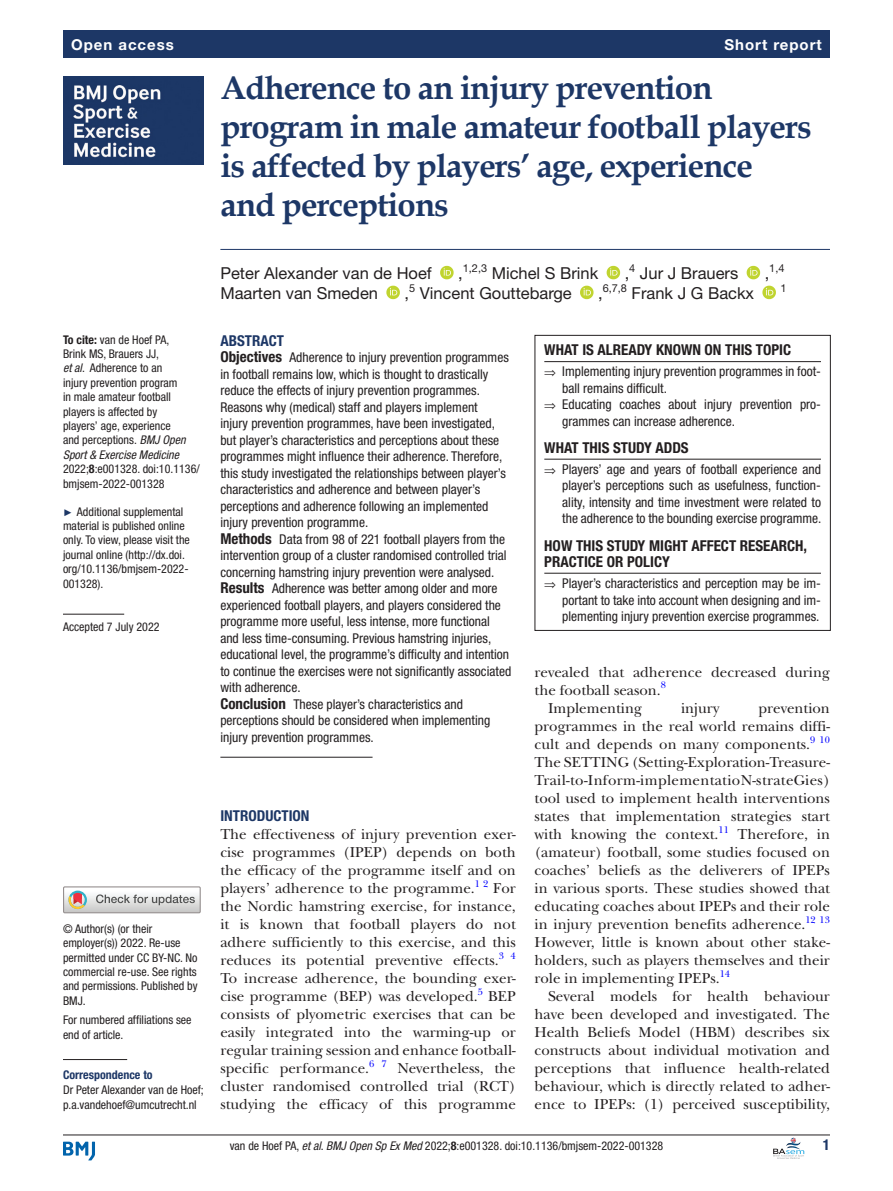
<style>
.page{position:relative;width:893px;height:1191px;background:#fff}
.page>*{position:absolute;margin:0;border:0;box-sizing:border-box;transform-origin:0 0}
.t1{font:700 33px/39px "Book Antiqua";letter-spacing:-.025em;color:#1d3766}
.t2{font:16.5px "Helvetica Neue LT Std";color:#231f20}
.t3{font:15px/18px "New Baskerville";color:#231f20;text-align:justify}
.t4{font:700 condensed 15px/16.5px "Helvetica Neue LT Std";color:#231f20}
.t5{font:700 condensed 15px "Helvetica Neue LT Std";color:#1d3766}
.t6{font:700 15px "Helvetica Neue LT Std";letter-spacing:.065em;color:#fff}
.t7{font:condensed 13.5px/16.5px "Helvetica Neue LT Std";color:#231f20;text-align:justify}
.t8{font:condensed 12px/14.4px "Helvetica Neue LT Std";color:#231f20}
.t9{font:700 condensed 12px "Helvetica Neue LT Std";color:#1d3766}
.t10{font:10.95px "Helvetica Neue LT Std";color:#231f20}
.t11{font:9.9px "New Baskerville";color:#00f}
.s1{font-weight:700}
.s2{font-style:italic}
.s3{font-family:"Arial";font-stretch:normal;font-size:9.75px;color:#1d3766}
.s4{font-weight:700;font-size:15px}
</style>
<div class="page">
<hr style="left:63px;top:1134px;width:767px;height:1px;background:#231f20">
<svg style="left:63px;top:1141px;width:32px;height:19px"></svg>
<svg style="left:773px;top:1137px;width:31px;height:22px"></svg>
<div style="left:63px;top:31px;width:767px;height:27px;background:#1d3766"></div>
<hr style="left:220px;top:249px;width:610px;height:1px;background:#1d3766">
<svg style="left:440px;top:266px;width:14px;height:13px"></svg>
<svg style="left:607px;top:266px;width:13px;height:13px"></svg>
<svg style="left:747px;top:266px;width:13px;height:13px"></svg>
<svg style="left:386px;top:286px;width:14px;height:13px"></svg>
<svg style="left:580px;top:286px;width:13px;height:13px"></svg>
<svg style="left:762px;top:286px;width:14px;height:13px"></svg>
<hr style="left:63px;top:614px;width:61px;height:1px;background:#231f20">
<hr style="left:63px;top:1059px;width:64px;height:1px;background:#231f20">
<div style="left:63px;top:886px;width:138px;height:27px;border:1px solid #969090"></div>
<svg style="left:64px;top:887px;width:136px;height:25px"></svg>
<img style="left:63px;top:77px;width:140px;height:88px">
<hr style="left:220px;top:757px;width:153px;height:1px;background:#231f20">
<hr style="left:544px;top:361px;width:277px;height:1px;background:#231f20">
<hr style="left:544px;top:459px;width:277px;height:1px;background:#231f20">
<hr style="left:544px;top:573px;width:277px;height:1px;background:#231f20">
<div style="left:535px;top:335px;width:296px;height:296px;border:1px solid #231f20"></div>
<p class="t6" style="left:71px;top:35px;width:104px">Open access</p>
<p class="t6" style="left:725px;top:35px;width:99px">Short report</p>
<h1 class="t1" style="left:220px;top:68px;width:593px">Adherence to an injury prevention program in male amateur football players is affected by players’ age, experience and perceptions</h1>
<p class="t2" style="left:220px;top:264px;width:213px">Peter Alexander van de Hoef</p>
<p class="t10" style="left:463px;top:261px;width:26px">1,2,3</p>
<p class="t2" style="left:492px;top:264px;width:108px">Michel S Brink</p>
<p class="t2" style="left:458px;top:264px;width:6px">,</p>
<p class="t10" style="left:629px;top:261px;width:8px">4</p>
<p class="t2" style="left:640px;top:264px;width:100px">Jur J Brauers</p>
<p class="t2" style="left:625px;top:264px;width:6px">,</p>
<p class="t10" style="left:769px;top:261px;width:17px">1,4</p>
<p class="t2" style="left:765px;top:264px;width:6px">,</p>
<p class="t8" style="left:63px;top:332px;width:138px"><span class="s1">To cite:</span> van de Hoef PA,<br>Brink MS, Brauers JJ,<br><span class="s2">et al</span>. Adherence to an<br>injury prevention program<br>in male amateur football players is affected by<br>players’ age, experience<br>and perceptions. <span class="s2">BMJ Open<br>Sport &amp; Exercise Medicine<br></span>2022;<span class="s1">8</span>:e001328. doi:10.1136/ bmjsem-2022-001328</p>
<p class="t8" style="left:63px;top:504px;width:128px"><span class="s3">►</span> Additional supplemental material is published online only. To view, please visit the journal online (http://dx.doi. org/10.1136/bmjsem-2022-<br>001328).</p>
<p class="t8" style="left:63px;top:619px;width:98px">Accepted 7 July 2022</p>
<p class="t8" style="left:63px;top:921px;width:136px">© Author(s) (or their employer(s)) 2022. Re-use permitted under CC BY-NC. No commercial re-use. See rights and permissions. Published by<br>BMJ.</p>
<p class="t8" style="left:63px;top:1012px;width:130px;line-height:15px">For numbered affiliations see end of article.</p>
<p class="t9" style="left:63px;top:1068px;width:91px">Correspondence to</p>
<p class="t8" style="left:63px;top:1082px;width:142px;line-height:15px">Dr Peter Alexander van de Hoef; p.a.vandehoef@umcutrecht.nl</p>
<p class="t2" style="left:220px;top:283px;width:159px">Maarten van Smeden</p>
<p class="t10" style="left:603px;top:281px;width:26px">6,7,8</p>
<p class="t2" style="left:632px;top:283px;width:124px">Frank J G Backx</p>
<p class="t10" style="left:780px;top:281px;width:8px">1</p>
<p class="t10" style="left:409px;top:281px;width:8px">5</p>
<p class="t2" style="left:420px;top:283px;width:154px">Vincent Gouttebarge</p>
<p class="t2" style="left:598px;top:283px;width:6px">,</p>
<p class="t2" style="left:404px;top:283px;width:6px">,</p>
<p class="t5" style="left:220px;top:331px;width:65px">ABSTRACT</p>
<p class="t7" style="left:220px;top:349px;width:292px;text-align:left"><span class="s4">Objectives</span> Adherence to injury prevention programmes in football remains low, which is thought to drastically reduce the effects of injury prevention programmes.<br>Reasons why (medical) staff and players implement<br>injury prevention programmes, have been investigated, but player’s characteristics and perceptions about these programmes might influence their adherence. Therefore, this study investigated the relationships between player’s characteristics and adherence and between player’s perceptions and adherence following an implemented injury prevention programme.<br><span class="s4">Methods</span> Data from 98 of 221 football players from the intervention group of a cluster randomised controlled trial concerning hamstring injury prevention were analysed.<br><span class="s4">Results</span> Adherence was better among older and more experienced football players, and players considered the programme more useful, less intense, more functional and less time-consuming. Previous hamstring injuries, educational level, the programme’s difficulty and intention to continue the exercises were not significantly associated with adherence.<br><span class="s4">Conclusion</span> These player’s characteristics and perceptions should be considered when implementing injury prevention programmes.</p>
<p class="t5" style="left:220px;top:807px;width:91px">INTRODUCTION</p>
<p class="t3" style="left:220px;top:825px;width:297px">The effectiveness of injury prevention exer&shy;cise programmes (IPEP) depends on both the efficacy of the programme itself and on players’ adherence to the programme.</p>
<p class="t11" style="left:475px;top:877px;width:15px">1 2</p>
<p class="t3" style="left:220px;top:879px;width:297px;text-indent:273px">For the Nordic hamstring exercise, for instance, it is known that football players do not adhere sufficiently to this exercise, and this reduces its potential preventive effects.</p>
<p class="t11" style="left:499px;top:949px;width:19px">3 4</p>
<p class="t3" style="left:220px;top:969px;width:297px">To increase adherence, the bounding exer&shy;cise programme (BEP) was developed.</p>
<p class="t11" style="left:478px;top:985px;width:7px">5</p>
<p class="t3" style="left:220px;top:987px;width:297px;text-indent:268px">BEP consists of plyometric exercises that can be easily integrated into the warming-up or regular training session and enhance football&shy;specific performance.</p>
<p class="t11" style="left:369px;top:1057px;width:19px">6 7</p>
<p class="t3" style="left:220px;top:1059px;width:297px;text-indent:177px">Nevertheless, the cluster randomised controlled trial (RCT) studying the efficacy of this programme</p>
<p class="t4" style="left:544px;top:342px;width:248px">WHAT IS ALREADY KNOWN ON THIS TOPIC</p>
<p class="t7" style="left:544px;top:363px;width:278px">⇒ Implementing injury prevention programmes in foot-</p>
<p class="t7" style="left:562px;top:380px;width:106px">ball remains difficult.</p>
<p class="t7" style="left:544px;top:396px;width:278px">⇒ Educating coaches about injury prevention pro-</p>
<p class="t7" style="left:562px;top:413px;width:174px">grammes can increase adherence.</p>
<p class="t4" style="left:544px;top:439px;width:146px">WHAT THIS STUDY ADDS</p>
<p class="t7" style="left:562px;top:461px;width:261px;text-indent:-18px">⇒ Players’ age and years of football experience and player’s perceptions such as usefulness, function&shy;ality, intensity and time investment were related to the adherence to the bounding exercise programme.</p>
<p class="t4" style="left:544px;top:537px;width:264px">HOW THIS STUDY MIGHT AFFECT RESEARCH,<br>PRACTICE OR POLICY</p>
<p class="t7" style="left:562px;top:575px;width:260px;text-indent:-18px">⇒ Player’s characteristics and perception may be im&shy;portant to take into account when designing and im&shy;plementing injury prevention exercise programmes.</p>
<p class="t3" style="left:535px;top:663px;width:297px">revealed that adherence decreased during the football season.</p>
<p class="t11" style="left:661px;top:679px;width:7px">8</p>
<p class="t3" style="left:548px;top:699px;width:95px">Implementing</p>
<p class="t3" style="left:681px;top:699px;width:40px">injury</p>
<p class="t3" style="left:535px;top:699px;width:297px;text-indent:224px">prevention programmes in the real world remains diffi&shy;cult and depends on many components.</p>
<p class="t11" style="left:810px;top:733px;width:21px">9 10</p>
<p class="t3" style="left:535px;top:753px;width:297px">The SETTING (Setting-Exploration-Treasure-Trail-to-Inform-implementatioN-strateGies) tool used to implement health interventions states that implementation strategies start with knowing the context.</p>
<p class="t11" style="left:718px;top:823px;width:12px">11</p>
<p class="t3" style="left:535px;top:825px;width:297px;text-indent:203px">Therefore, in (amateur) football, some studies focused on coaches’ beliefs as the deliverers of IPEPs in various sports. These studies showed that educating coaches about IPEPs and their role in injury prevention benefits adherence.</p>
<p class="t11" style="left:805px;top:913px;width:26px">12 13</p>
<p class="t3" style="left:535px;top:933px;width:297px">However, little is known about other stake&shy;holders, such as players themselves and their role in implementing IPEPs.</p>
<p class="t11" style="left:720px;top:967px;width:12px">14</p>
<p class="t3" style="left:535px;top:987px;width:297px;text-indent:14px">Several models for health behaviour have been developed and investigated. The Health Beliefs Model (HBM) describes six constructs about individual motivation and perceptions that influence health-related behaviour, which is directly related to adher&shy;ence to IPEPs: (1) perceived susceptibility,</p>
<p class="t8" style="left:230px;top:1138px;width:435px">van de Hoef PA, <span class="s2">et al</span>. <span class="s2">BMJ Open Sp Ex Med</span> 2022;<span class="s1">8</span>:e001328. doi:10.1136/bmjsem-2022-001328</p>
<p class="t5" style="left:823px;top:1135px;width:9px">1</p>
</div>
